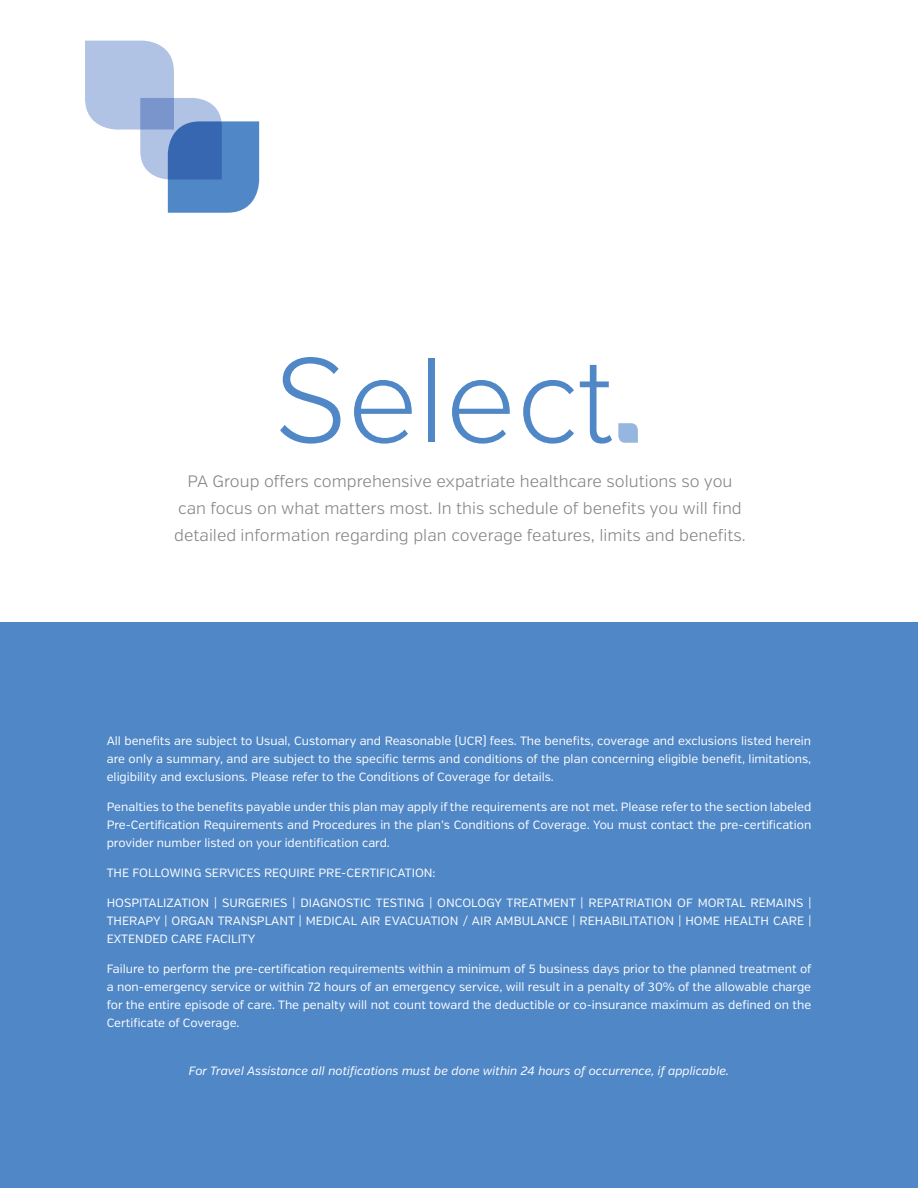
<style>
.page{position:relative;width:918px;height:1188px;background:#fff}
.page>*{position:absolute;margin:0;border:0;box-sizing:border-box;transform-origin:0 0}
.t1{font:300 16.5px/27px "Verb";color:#808285;text-align:center}
.t2{font:12px/18px "Verb";color:#fff;text-align:justify}
.t3{font:italic 12px "Verb";color:#fff}
</style>
<div class="page">
<div style="left:0;top:622px;width:918px;height:566px;background:#5087c7"></div>
<svg style="left:85px;top:41px;width:174px;height:172px"></svg>
<svg style="left:280px;top:357px;width:60px;height:87px"></svg>
<svg style="left:354px;top:380px;width:58px;height:64px"></svg>
<div style="left:429px;top:358px;width:6px;height:84px;background:#5087c7"></div>
<svg style="left:452px;top:380px;width:58px;height:64px"></svg>
<svg style="left:523px;top:380px;width:51px;height:64px"></svg>
<svg style="left:580px;top:365px;width:32px;height:79px"></svg>
<svg style="left:618px;top:423px;width:20px;height:20px"></svg>
<h1 class="t1" style="left:174px;top:468px;width:573px">PA Group offers comprehensive expatriate healthcare solutions so you can focus on what matters most. In this schedule of benefits you will find detailed information regarding plan coverage features, limits and benefits.</h1>
<p class="t2" style="left:107px;top:732px;width:706px">All benefits are subject to Usual, Customary and Reasonable (UCR) fees. The benefits, coverage and exclusions listed herein are only a summary, and are subject to the specific terms and conditions of the plan concerning eligible benefit, limitations, eligibility and exclusions. Please refer to the Conditions of Coverage for details.</p>
<p class="t2" style="left:107px;top:798px;width:706px">Penalties to the benefits payable under this plan may apply if the requirements are not met. Please refer to the section labeled Pre-Certification Requirements and Procedures in the plan’s Conditions of Coverage. You must contact the pre-certification provider number listed on your identification card.</p>
<p class="t2" style="left:107px;top:864px;width:330px">THE FOLLOWING SERVICES REQUIRE PRE-CERTIFICATION:</p>
<p class="t2" style="left:107px;top:894px;width:706px">HOSPITALIZATION | SURGERIES | DIAGNOSTIC TESTING | ONCOLOGY TREATMENT | REPATRIATION OF MORTAL REMAINS | THERAPY | ORGAN TRANSPLANT | MEDICAL AIR EVACUATION / AIR AMBULANCE | REHABILITATION | HOME HEALTH CARE | EXTENDED CARE FACILITY</p>
<p class="t2" style="left:107px;top:960px;width:706px">Failure to perform the pre-certification requirements within a minimum of 5 business days prior to the planned treatment of a non-emergency service or within 72 hours of an emergency service, will result in a penalty of 30% of the allowable charge for the entire episode of care. The penalty will not count toward the deductible or co-insurance maximum as defined on the Certificate of Coverage.</p>
<p class="t3" style="left:189px;top:1063px;width:542px">For Travel Assistance all notifications must be done within 24 hours of occurrence, if applicable.</p>
</div>
